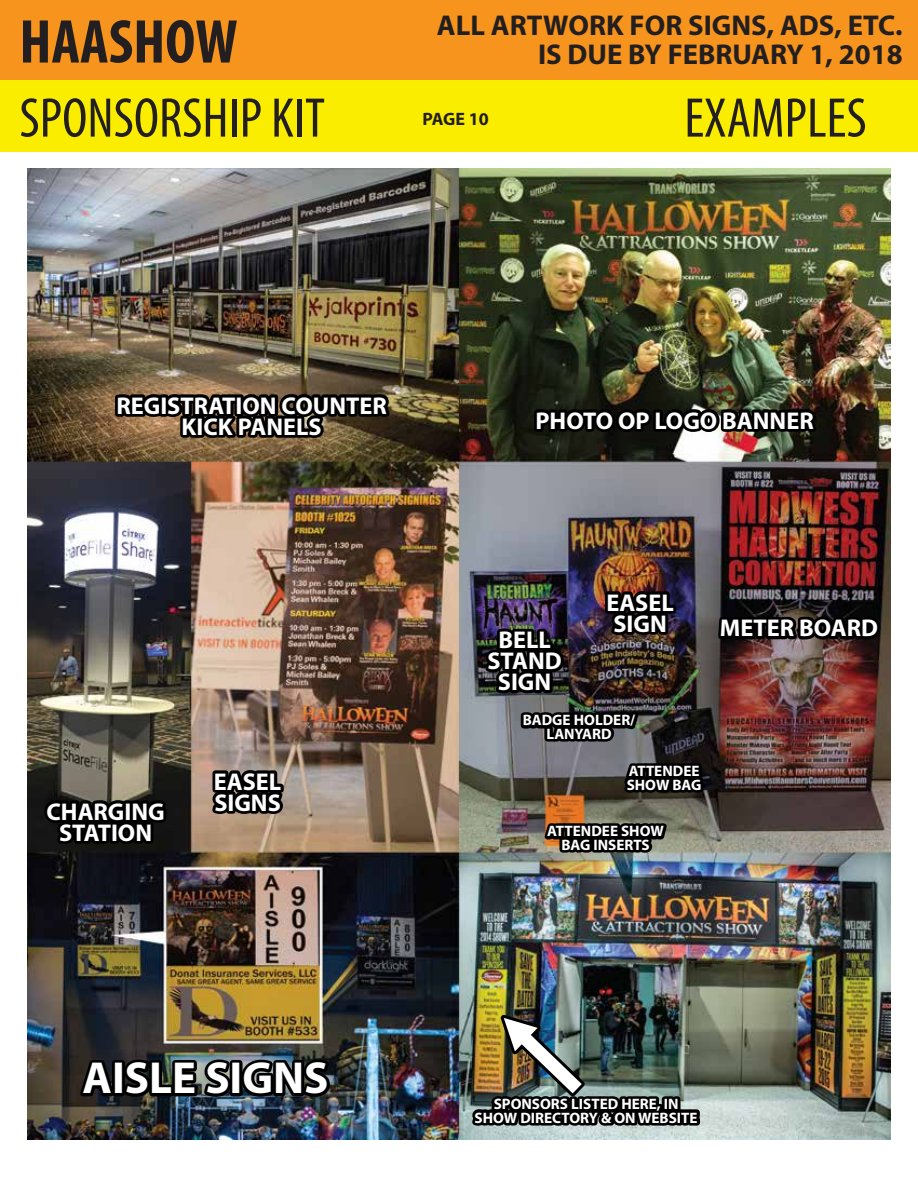
<style>
.page{position:relative;width:918px;height:1188px;background:#fff}
.page>*{position:absolute;margin:0;border:0;box-sizing:border-box;transform-origin:0 0}
.t1{font:700 condensed 62.4px "Myriad Pro";color:#231f20}
.t2{font:condensed 56.4px "Myriad Pro";color:#231f20}
.t3{font:700 45px "Myriad Pro";color:#fff}
.t4{font:700 28.65px/28.5px "Myriad Pro";color:#231f20;text-align:right}
.t5{font:700 24.3px/21px "Myriad Pro";color:#fff;text-align:center}
.t6{font:700 18px "Myriad Pro";letter-spacing:-.015em;color:#231f20}
.t7{font:700 15.15px/13px "Myriad Pro";color:#fff;text-align:center}
</style>
<div class="page">
<div style="left:0;top:0;width:918px;height:81px;background:#f7941e"></div>
<div style="left:0;top:80px;width:918px;height:72px;background:#fbed00"></div>
<img style="left:27px;top:168px;width:864px;height:972px">
<img style="left:75px;top:1055px;width:258px;height:47px">
<svg style="left:207px;top:727px;width:80px;height:111px;background:#706156"></svg>
<svg style="left:41px;top:757px;width:129px;height:111px;background:#2d2c27"></svg>
<svg style="left:112px;top:351px;width:284px;height:111px;background:#554731"></svg>
<img style="left:480px;top:345px;width:405px;height:580px">
<img style="left:467px;top:999px;width:236px;height:141px">
<p class="t4" style="left:437px;top:10px;width:467px">ALL ARTWORK FOR SIGNS, ADS, ETC.<br>IS DUE BY FEBRUARY 1, 2018</p>
<h1 class="t1" style="left:19px;top:3px;width:220px">HAASHOW</h1>
<h2 class="t2" style="left:19px;top:84px;width:307px">SPONSORSHIP KIT</h2>
<h2 class="t2" style="left:684px;top:84px;width:184px">EXAMPLES</h2>
<p class="t6" style="left:422px;top:107px;width:68px">PAGE 10</p>
<p class="t5" style="left:116px;top:394px;width:272px">REGISTRATION COUNTER<br>KICK PANELS</p>
<p class="t5" style="left:46px;top:800px;width:120px">CHARGING<br>STATION</p>
<p class="t5" style="left:214px;top:770px;width:69px;text-align:left">EASEL<br>SIGNS</p>
<h3 class="t3" style="left:82px;top:1049px;width:248px">AISLE SIGNS</h3>
<p class="t5" style="left:535px;top:409px;width:280px">PHOTO OP LOGO BANNER</p>
<p class="t5" style="left:606px;top:591px;width:69px;text-align:left">EASEL<br>SIGN</p>
<p class="t5" style="left:487px;top:629px;width:76px">BELL<br>STAND<br>SIGN</p>
<p class="t7" style="left:523px;top:713px;width:114px">BADGE HOLDER/<br>LANYARD</p>
<p class="t7" style="left:627px;top:764px;width:76px;text-align:left">ATTENDEE<br>SHOW BAG</p>
<p class="t7" style="left:547px;top:824px;width:118px">ATTENDEE SHOW<br>BAG INSERTS</p>
<p class="t5" style="left:720px;top:617px;width:160px">METER BOARD</p>
<p class="t7" style="left:475px;top:1097px;width:225px">SPONSORS LISTED HERE, IN<br>SHOW DIRECTORY &amp; ON WEBSITE</p>
</div>
